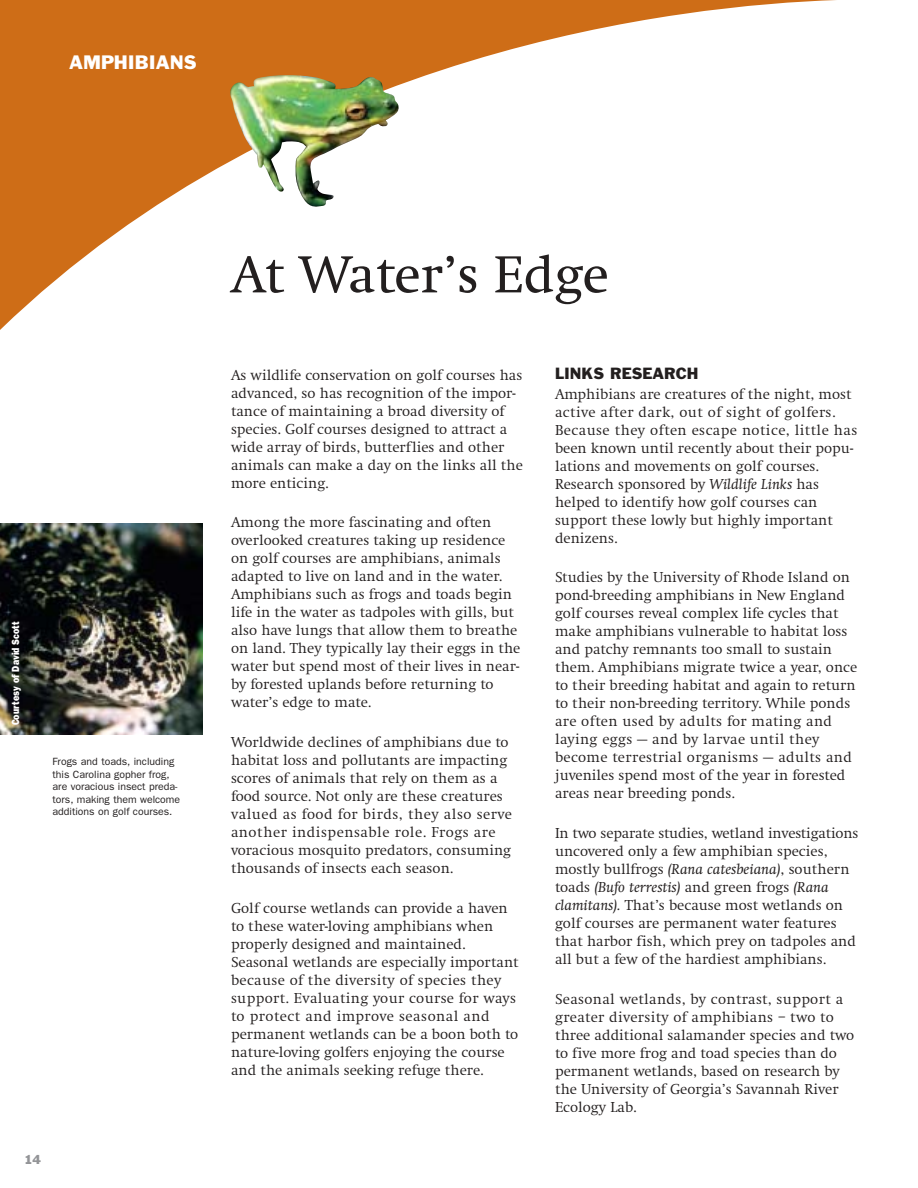
<style>
.page{position:relative;width:918px;height:1188px;background:#fff}
.page>*{position:absolute;margin:0;border:0;box-sizing:border-box;transform-origin:0 0}
.t1{font:54px "Swift EF";letter-spacing:-.01em;color:#231f1f}
.t2{font:18px "Franklin Gothic";color:#fff}
.t3{font:300 15px/18px "Swift EF";color:#231f1f}
.t4{font:15px "Franklin Gothic";color:#231f1f}
.t5{font:12px "Franklin Gothic";color:#939497}
.t6{font:10.5px/12.6px "Franklin Gothic";color:#231f1f}
.t7{font:800 10.5px "Franklin Gothic";color:#fff;scale:.85 1}
.s1{font-weight:400;font-style:italic}
</style>
<div class="page">
<svg style="left:0;top:0;width:836px;height:330px"></svg>
<img style="left:0;top:524px;width:202px;height:210px">
<img style="left:230px;top:74px;width:169px;height:135px">
<p class="t2" style="left:69px;top:55px;width:129px">AMPHIBIANS</p>
<p class="t7" style="left:12px;top:725px;width:124px;rotate:-90deg">Courtesy of David Scott</p>
<p class="t6" style="left:52px;top:756px;width:129px">Frogs and toads, including this Carolina gopher frog, are voracious insect preda&shy;tors, making them welcome additions on golf courses.</p>
<p class="t5" style="left:24px;top:1155px;width:19px">14</p>
<h1 class="t1" style="left:231px;top:254px;width:379px">At Water’s Edge</h1>
<p class="t3" style="left:231px;top:367px;width:293px">As wildlife conservation on golf courses has advanced, so has recognition of the impor&shy;tance of maintaining a broad diversity of species. Golf courses designed to attract a wide array of birds, butterflies and other animals can make a day on the links all the more enticing.</p>
<p class="t3" style="left:231px;top:515px;width:291px">Among the more fascinating and often overlooked creatures taking up residence on golf courses are amphibians, animals adapted to live on land and in the water.<br>Amphibians such as frogs and toads begin life in the water as tadpoles with gills, but also have lungs that allow them to breathe on land. They typically lay their eggs in the water but spend most of their lives in near&shy;by forested uplands before returning to water’s edge to mate.</p>
<p class="t3" style="left:231px;top:734px;width:283px">Worldwide declines of amphibians due to habitat loss and pollutants are impacting scores of animals that rely on them as a food source. Not only are these creatures valued as food for birds, they also serve another indispensable role. Frogs are voracious mosquito predators, consuming thousands of insects each season.</p>
<p class="t3" style="left:231px;top:900px;width:289px">Golf course wetlands can provide a haven to these water-loving amphibians when properly designed and maintained.<br>Seasonal wetlands are especially important because of the diversity of species they support. Evaluating your course for ways to protect and improve seasonal and permanent wetlands can be a boon both to nature-loving golfers enjoying the course and the animals seeking refuge there.</p>
<p class="t4" style="left:555px;top:368px;width:145px">LINKS RESEARCH</p>
<p class="t3" style="left:555px;top:386px;width:304px">Amphibians are creatures of the night, most active after dark, out of sight of golfers.<br>Because they often escape notice, little has been known until recently about their popu&shy;lations and movements on golf courses.<br>Research sponsored by <span class="s1">Wildlife Links</span> has helped to identify how golf courses can support these lowly but highly important denizens.</p>
<p class="t3" style="left:555px;top:570px;width:304px">Studies by the University of Rhode Island on pond-breeding amphibians in New England golf courses reveal complex life cycles that make amphibians vulnerable to habitat loss and patchy remnants too small to sustain them. Amphibians migrate twice a year, once to their breeding habitat and again to return to their non-breeding territory. While ponds are often used by adults for mating and laying eggs — and by larvae until they become terrestrial organisms — adults and juveniles spend most of the year in forested areas near breeding ponds.</p>
<p class="t3" style="left:555px;top:826px;width:305px">In two separate studies, wetland investigations uncovered only a few amphibian species, mostly bullfrogs <span class="s1">(Rana catesbeiana)</span>, southern toads <span class="s1">(Bufo terrestis)</span> and green frogs <span class="s1">(Rana clamitans).</span> That’s because most wetlands on golf courses are permanent water features that harbor fish, which prey on tadpoles and all but a few of the hardiest amphibians.</p>
<p class="t3" style="left:555px;top:991px;width:301px">Seasonal wetlands, by contrast, support a greater diversity of amphibians – two to three additional salamander species and two to five more frog and toad species than do permanent wetlands, based on research by the University of Georgia’s Savannah River Ecology Lab.</p>
</div>
